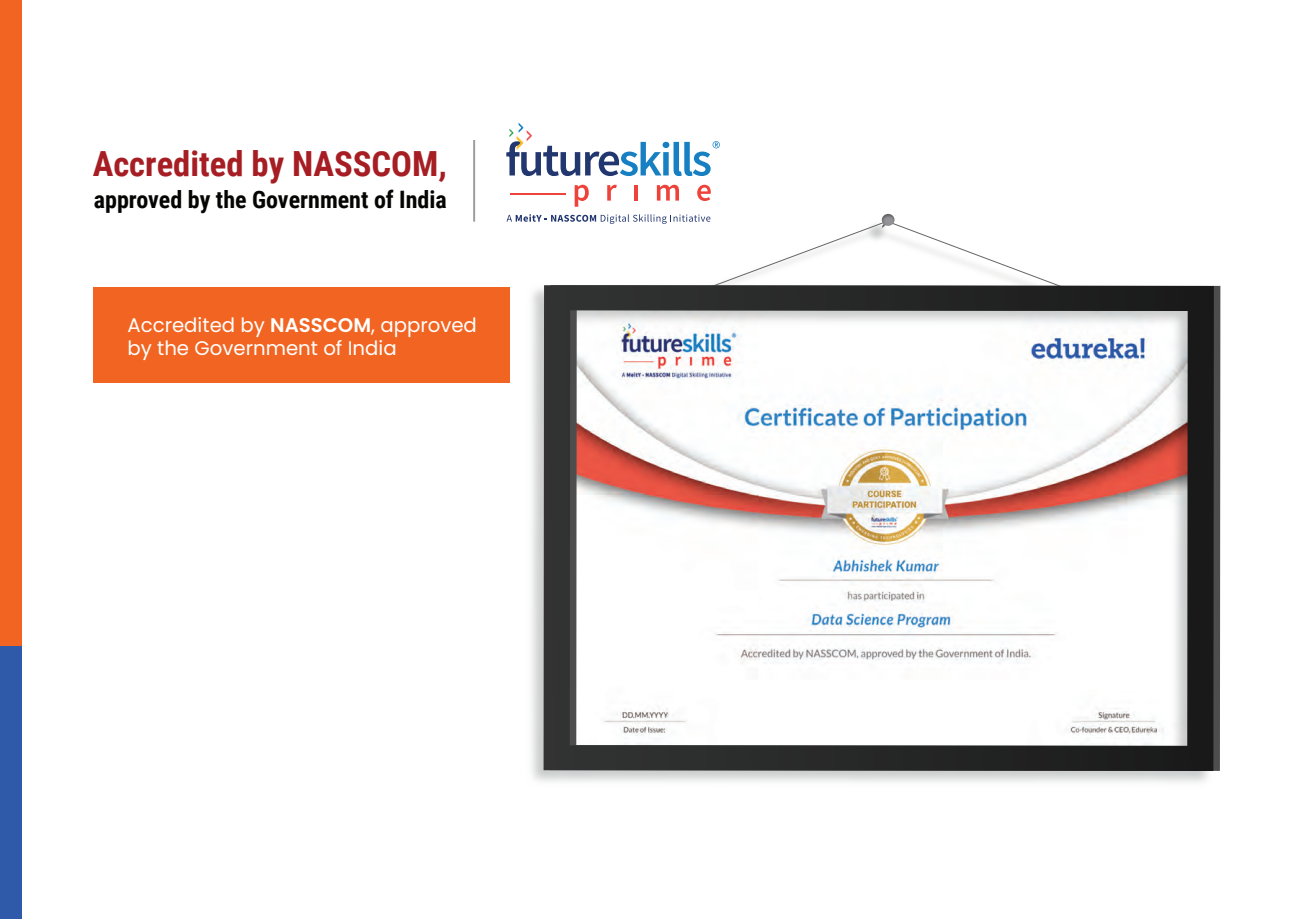
<style>
.page{position:relative;width:1289px;height:919px;background:#fff}
.page>*{position:absolute;margin:0;border:0;box-sizing:border-box;transform-origin:0 0}
.t1{font:700 34.65px "Roboto Condensed";color:#a61e23}
.t2{font:700 24px "Roboto Condensed";color:#050504}
.t3{font:19.65px/23.7px "Poppins";color:#fff}
.s1{font-weight:600}
</style>
<div class="page">
<img style="left:481px;top:286px;width:740px;height:497px">
<svg style="left:543px;top:285px;width:670px;height:486px"></svg>
<div style="left:94px;top:287px;width:416px;height:95px;background:#f26421"></div>
<hr style="left:510px;top:193px;width:55px;height:1px;background:#ee433a">
<svg style="left:574px;top:185px;width:14px;height:22px"></svg>
<svg style="left:607px;top:185px;width:9px;height:15px"></svg>
<svg style="left:634px;top:185px;width:3px;height:15px"></svg>
<svg style="left:657px;top:185px;width:22px;height:15px"></svg>
<svg style="left:697px;top:185px;width:13px;height:16px"></svg>
<svg style="left:506px;top:214px;width:602px;height:91px"></svg>
<svg style="left:506px;top:123px;width:213px;height:53px"></svg>
<hr style="left:473px;top:140px;width:2px;height:81px;background:#9d9d9d">
<div style="left:0;top:0;width:21px;height:652px;background:#f26421"></div>
<div style="left:0;top:647px;width:21px;height:271px;background:#2f5aa9"></div>
<h1 class="t1" style="left:93px;top:139px;width:356px">Accredited by NASSCOM,</h1>
<p class="t2" style="left:94px;top:183px;width:354px">approved by the Government of India</p>
<p class="t3" style="left:127px;top:313px;width:351px">Accredited by <span class="s1">NASSCOM</span>, approved by the Government of India</p>
</div>
